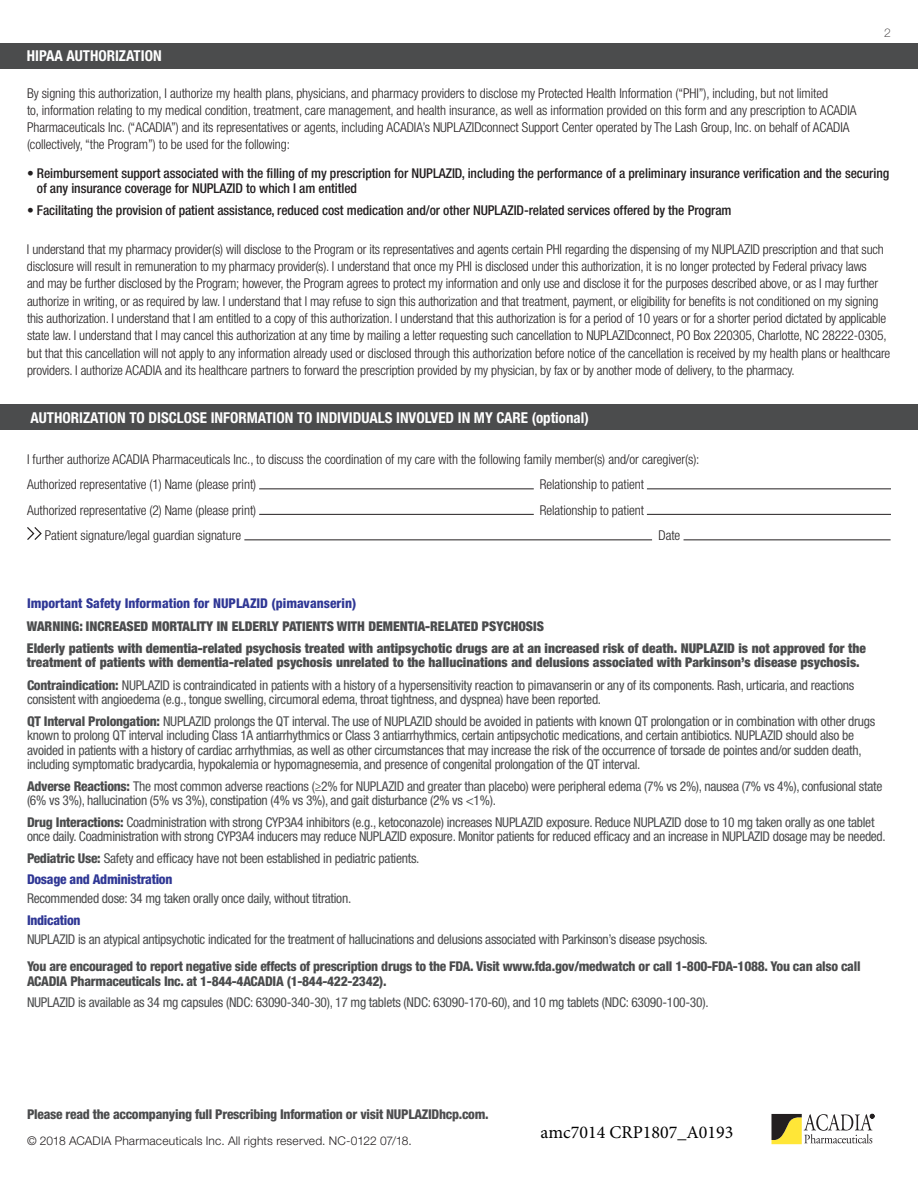
<style>
.page{position:relative;width:918px;height:1188px;background:#fff}
.page>*{position:absolute;margin:0;border:0;box-sizing:border-box;transform-origin:0 0}
.t1{font:18px "Minion Pro";color:#000}
.t2{font:700 condensed 15px "Helvetica Neue LT Std";color:#fff}
.t3{font:300 condensed 13.5px/17.2px "Helvetica Neue LT Std";letter-spacing:-.01em;color:#231f20}
.t4{font:condensed 13.5px/14.2px "Helvetica Neue LT Std";letter-spacing:-.02em;color:#4b4c4d}
.t5{font:900 condensed 13.5px/14.2px "Helvetica Neue LT Std";color:#4b4c4d}
.t6{font:500 condensed 13.5px/15px "Helvetica Neue LT Std";letter-spacing:-.005em;color:#231f20}
.t7{font:800 condensed 13.5px/14.2px "Helvetica Neue LT Std";letter-spacing:-.02em;color:#4b4c4d}
.t8{font:800 condensed 13.5px "Helvetica Neue LT Std";color:#2f3795}
.t9{font:800 condensed 13.5px "Helvetica Neue LT Std";letter-spacing:-.02em;color:#2f3795}
.t10{font:300 12px "Helvetica Neue LT Std";letter-spacing:.015em;color:#231f20}
.t11{font:100 12px "Helvetica Neue LT Std";color:#231f20}
.s1{font-weight:800}
.s2{color:#4d4d4f}
</style>
<div class="page">
<hr style="left:259px;top:489px;width:275px;height:1px;background:#231f20">
<hr style="left:647px;top:489px;width:244px;height:1px;background:#231f20">
<hr style="left:259px;top:514px;width:275px;height:1px;background:#231f20">
<hr style="left:647px;top:514px;width:244px;height:1px;background:#231f20">
<svg style="left:27px;top:527px;width:15px;height:13px"></svg>
<hr style="left:244px;top:540px;width:408px;height:1px;background:#231f20">
<hr style="left:684px;top:540px;width:207px;height:1px;background:#231f20">
<div style="left:0;top:43px;width:918px;height:25px;background:#4b4c4d"></div>
<div style="left:0;top:405px;width:918px;height:25px;background:#4b4c4d"></div>
<svg style="left:771px;top:1114px;width:103px;height:30px"></svg>
<h2 class="t2" style="left:27px;top:47px;width:136px">HIPAA AUTHORIZATION</h2>
<p class="t11" style="left:884px;top:26px;width:8px">2</p>
<p class="t3" style="left:27px;top:84px;width:831px">By signing this authorization, I authorize my health plans, physicians, and pharmacy providers to disclose my Protected Health Information (“PHI”), including, but not limited<br>to, information relating to my medical condition, treatment, care management, and health insurance, as well as information provided on this form and any prescription to ACADIA Pharmaceuticals Inc. (“ACADIA”) and its representatives or agents, including ACADIA’s NUPLAZIDconnect Support Center operated by The Lash Group, Inc. on behalf of ACADIA (collectively, “the Program”) to be used for the following:</p>
<p class="t6" style="left:37px;top:165px;width:854px;text-indent:-10px">• Reimbursement support associated with the filling of my prescription for NUPLAZID, including the performance of a preliminary insurance verification and the securing of any insurance coverage for NUPLAZID to which I am entitled</p>
<p class="t6" style="left:27px;top:203px;width:706px">• Facilitating the provision of patient assistance, reduced cost medication and/or other NUPLAZID-related services offered by the Program</p>
<p class="t3" style="left:27px;top:240px;width:865px">I understand that my pharmacy provider(s) will disclose to the Program or its representatives and agents certain PHI regarding the dispensing of my NUPLAZID prescription and that such disclosure will result in remuneration to my pharmacy provider(s). I understand that once my PHI is disclosed under this authorization, it is no longer protected by Federal privacy laws<br>and may be further disclosed by the Program; however, the Program agrees to protect my information and only use and disclose it for the purposes described above, or as I may further authorize in writing, or as required by law. I understand that I may refuse to sign this authorization and that treatment, payment, or eligibility for benefits is not conditioned on my signing this authorization. I understand that I am entitled to a copy of this authorization. I understand that this authorization is for a period of 10 years or for a shorter period dictated by applicable state law. I understand that I may cancel this authorization at any time by mailing a letter requesting such cancellation to NUPLAZIDconnect, PO Box 220305, Charlotte, NC 28222-0305, but that this cancellation will not apply to any information already used or disclosed through this authorization before notice of the cancellation is received by my health plans or healthcare providers. I authorize ACADIA and its healthcare partners to forward the prescription provided by my physician, by fax or by another mode of delivery, to the pharmacy.</p>
<h2 class="t2" style="left:31px;top:408px;width:560px">AUTHORIZATION TO DISCLOSE INFORMATION TO INDIVIDUALS INVOLVED IN MY CARE (optional)</h2>
<p class="t3" style="left:27px;top:450px;width:674px">I further authorize ACADIA Pharmaceuticals Inc., to discuss the coordination of my care with the following family member(s) and/or caregiver(s):</p>
<p class="t3" style="left:27px;top:476px;width:231px">Authorized representative (1) Name (please print)</p>
<p class="t3" style="left:540px;top:476px;width:106px">Relationship to patient</p>
<p class="t3" style="left:27px;top:501px;width:231px">Authorized representative (2) Name (please print)</p>
<p class="t3" style="left:540px;top:501px;width:106px">Relationship to patient</p>
<p class="t3" style="left:45px;top:527px;width:198px">Patient signature/legal guardian signature</p>
<p class="t3" style="left:659px;top:527px;width:23px">Date</p>
<h3 class="t8" style="left:27px;top:594px;width:331px">Important Safety Information for NUPLAZID (pimavanserin)</h3>
<h4 class="t5" style="left:27px;top:619px;width:519px">WARNING: INCREASED MORTALITY IN ELDERLY PATIENTS WITH DEMENTIA-RELATED PSYCHOSIS</h4>
<p class="t5" style="left:27px;top:640px;width:840px">Elderly patients with dementia-related psychosis treated with antipsychotic drugs are at an increased risk of death. NUPLAZID is not approved for the treatment of patients with dementia-related psychosis unrelated to the hallucinations and delusions associated with Parkinson’s disease psychosis.</p>
<h4 class="t4" style="left:27px;top:678px;width:829px"><span class="s1">Contraindication:</span> NUPLAZID is contraindicated in patients with a history of a hypersensitivity reaction to pimavanserin or any of its components. Rash, urticaria, and reactions</h4>
<p class="t4" style="left:27px;top:692px;width:576px">consistent with angioedema (e.g., tongue swelling, circumoral edema, throat tightness, and dyspnea) have been reported.</p>
<h4 class="t4" style="left:27px;top:714px;width:850px"><span class="s1">QT Interval Prolongation:</span> NUPLAZID prolongs the QT interval. The use of NUPLAZID should be avoided in patients with known QT prolongation or in combination with other drugs</h4>
<p class="t4" style="left:27px;top:728px;width:836px">known to prolong QT interval including Class 1A antiarrhythmics or Class 3 antiarrhythmics, certain antipsychotic medications, and certain antibiotics. NUPLAZID should also be avoided in patients with a history of cardiac arrhythmias, as well as other circumstances that may increase the risk of the occurrence of torsade de pointes and/or sudden death, including symptomatic bradycardia, hypokalemia or hypomagnesemia, and presence of congenital prolongation of the QT interval.</p>
<h4 class="t4" style="left:27px;top:779px;width:857px"><span class="s1">Adverse Reactions:</span> <span class="s2">The most common adverse reactions (≥2% for NUPLAZID and grea</span>ter than placebo) were peripheral edema (7% vs 2%), nausea (7% vs 4%), confusional state</h4>
<p class="t4" style="left:27px;top:793px;width:470px">(6% vs 3%), hallucination (5% vs 3%), constipation (4% vs 3%), and gait disturbance (2% vs &lt;1%).</p>
<h4 class="t4" style="left:27px;top:815px;width:849px"><span class="s1">Drug Interactions:</span> Coadministration with strong CYP3A4 inhibitors (e.g., ketoconazole) increases NUPLAZID exposure. Reduce NUPLAZID dose to 10 mg taken orally as one tablet</h4>
<p class="t4" style="left:27px;top:829px;width:860px">once daily. Coadministration with strong CYP3A4 inducers may reduce NUPLAZID exposure. Monitor patients for reduced efficacy and an increase in NUPLAZID dosage may be needed.</p>
<h4 class="t4" style="left:27px;top:851px;width:394px"><span class="s1">Pediatric Use:</span> Safety and efficacy have not been established in pediatric patients.</h4>
<h3 class="t9" style="left:27px;top:871px;width:147px">Dosage and Administration</h3>
<p class="t4" style="left:27px;top:891px;width:326px">Recommended dose: 34 mg taken orally once daily, without titration.</p>
<h3 class="t9" style="left:27px;top:912px;width:55px">Indication</h3>
<p class="t4" style="left:27px;top:932px;width:682px">NUPLAZID is an atypical antipsychotic indicated for the treatment of hallucinations and delusions associated with Parkinson’s disease psychosis.</p>
<p class="t7" style="left:27px;top:959px;width:835px">You are encouraged to report negative side effects of prescription drugs to the FDA. Visit www.fda.gov/medwatch or call 1-800-FDA-1088. You can also call<br>ACADIA Pharmaceuticals Inc. at 1-844-4ACADIA (1-844-422-2342).</p>
<p class="t4" style="left:27px;top:995px;width:683px">NUPLAZID is available as 34 mg capsules (NDC: 63090-340-30), 17 mg tablets (NDC: 63090-170-60), and 10 mg tablets (NDC: 63090-100-30).</p>
<p class="t7" style="left:27px;top:1107px;width:463px">Please read the accompanying full Prescribing Information or visit <span class="s2">NUPLAZIDhcp.com.</span></p>
<p class="t10" style="left:27px;top:1133px;width:386px">© 2018 ACADIA Pharmaceuticals Inc. All rights reserved. NC-0122 07/18.</p>
<p class="t1" style="left:541px;top:1120px;width:194px">amc7014 CRP1807_A0193</p>
</div>
